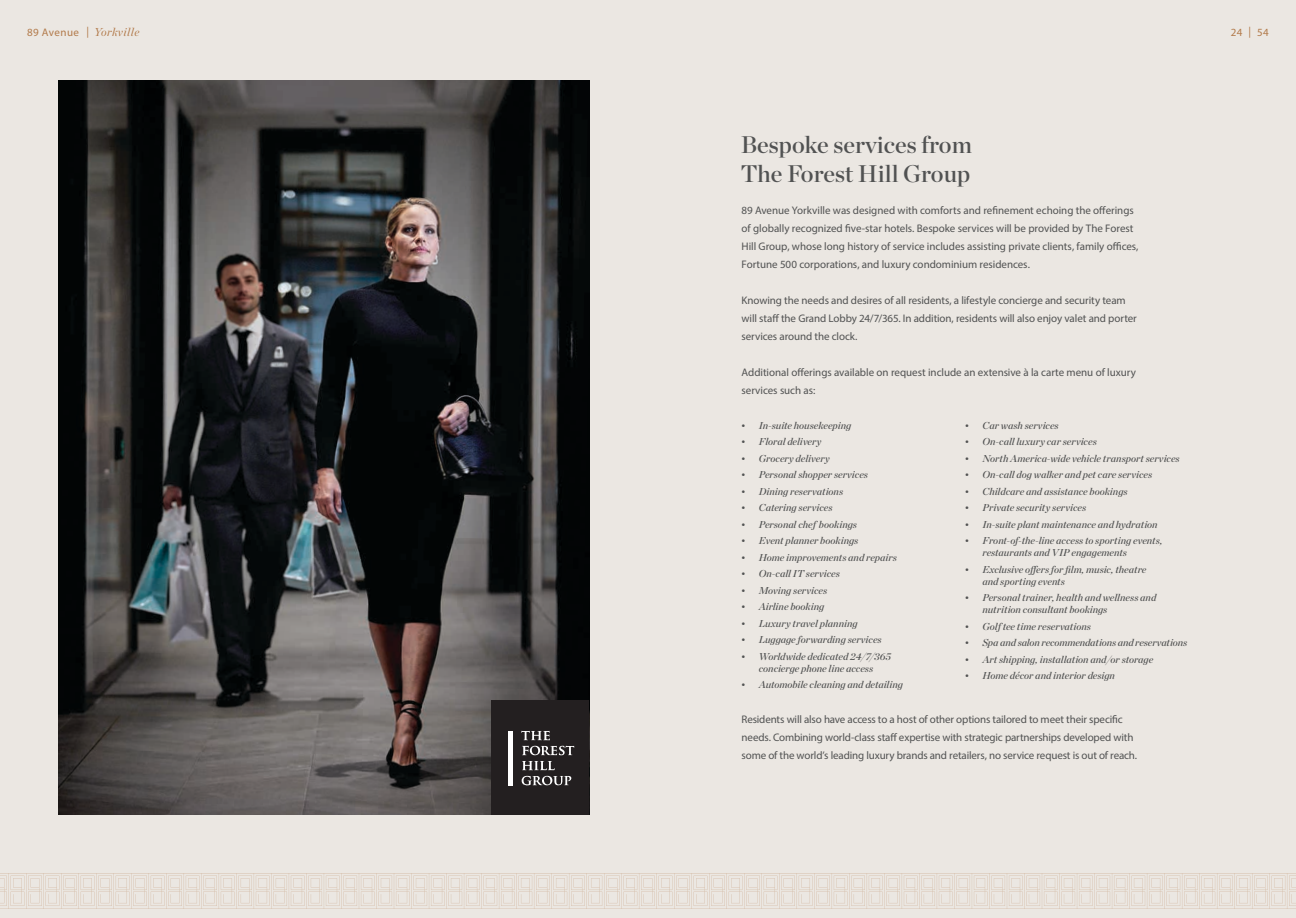
<style>
.page{position:relative;width:1296px;height:918px;background:#ebe7e2}
.page>*{position:absolute;margin:0;border:0;box-sizing:border-box;transform-origin:0 0}
.t1{font:24px/29px "Chronicle Display Semi";color:#515252}
.t2{font:11px/18px "Myriad Pro";letter-spacing:-.005em;color:#515252}
.t3{font:11px "Myriad Pro";letter-spacing:.04em;color:#b27a4a}
.t4{font:italic 10px/12px "Chronicle Display Semi";color:#515252}
.s1{font-family:"Chronicle Display";font-style:italic;font-size:11.5px}
</style>
<div class="page">
<svg style="left:0;top:873px;width:1296px;height:36px"></svg>
<img style="left:59px;top:81px;width:530px;height:734px">
<div style="left:491px;top:701px;width:98px;height:114px;background:#231f20"></div>
<svg style="left:522px;top:746px;width:52px;height:9px"></svg>
<svg style="left:521px;top:731px;width:29px;height:9px"></svg>
<svg style="left:522px;top:761px;width:33px;height:9px"></svg>
<svg style="left:522px;top:776px;width:49px;height:9px"></svg>
<hr style="left:509px;top:731px;width:4px;height:55px;background:#fff">
<p class="t3" style="left:27px;top:25px;width:114px">89 Avenue | <span class="s1">Yorkville</span></p>
<p class="t3" style="left:1231px;top:26px;width:13px">24</p>
<p class="t3" style="left:1236px;top:26px;width:34px">29 || 54</p>
<h1 class="t1" style="left:741px;top:129px;width:233px">Bespoke services from<br>The Forest Hill Group</h1>
<p class="t2" style="left:742px;top:201px;width:399px">89 Avenue Yorkville was designed with comforts and refinement echoing the offerings of globally recognized five-star hotels. Bespoke services will be provided by The Forest Hill Group, whose long history of service includes assisting private clients, family offices, Fortune 500 corporations, and luxury condominium residences.</p>
<p class="t2" style="left:742px;top:291px;width:397px">Knowing the needs and desires of all residents, a lifestyle concierge and security team will staff the Grand Lobby 24/7/365. In addition, residents will also enjoy valet and porter services around the clock.</p>
<p class="t2" style="left:742px;top:363px;width:396px">Additional offerings available on request include an extensive à la carte menu of luxury services such as:</p>
<p class="t4" style="left:741px;top:419px;width:112px">• In-suite housekeeping</p>
<p class="t4" style="left:741px;top:435px;width:82px">• Floral delivery</p>
<p class="t4" style="left:741px;top:452px;width:90px">• Grocery delivery</p>
<p class="t4" style="left:741px;top:468px;width:129px">• Personal shopper services</p>
<p class="t4" style="left:741px;top:485px;width:104px">• Dining reservations</p>
<p class="t4" style="left:741px;top:501px;width:93px">• Catering services</p>
<p class="t4" style="left:741px;top:518px;width:118px">• Personal chef bookings</p>
<p class="t4" style="left:741px;top:534px;width:119px">• Event planner bookings</p>
<p class="t4" style="left:741px;top:551px;width:158px">• Home improvements and repairs</p>
<p class="t4" style="left:741px;top:567px;width:101px">• On-call IT services</p>
<p class="t4" style="left:741px;top:584px;width:88px">• Moving services</p>
<p class="t4" style="left:741px;top:600px;width:85px">• Airline booking</p>
<p class="t4" style="left:741px;top:617px;width:118px">• Luxury travel planning</p>
<p class="t4" style="left:741px;top:633px;width:142px">• Luggage forwarding services</p>
<p class="t4" style="left:741px;top:650px;width:152px;text-align:center">• Worldwide dedicated 24/7/365 concierge phone line access</p>
<p class="t4" style="left:741px;top:678px;width:164px">• Automobile cleaning and detailing</p>
<p class="t4" style="left:964px;top:419px;width:96px">• Car wash services</p>
<p class="t4" style="left:964px;top:435px;width:134px">• On-call luxury car services</p>
<p class="t4" style="left:964px;top:452px;width:217px">• North America-wide vehicle transport services</p>
<p class="t4" style="left:964px;top:468px;width:189px">• On-call dog walker and pet care services</p>
<p class="t4" style="left:964px;top:485px;width:165px">• Childcare and assistance bookings</p>
<p class="t4" style="left:964px;top:501px;width:123px">• Private security services</p>
<p class="t4" style="left:964px;top:518px;width:195px">• In-suite plant maintenance and hydration</p>
<p class="t4" style="left:982px;top:534px;width:181px;text-indent:-18px">• Front-of-the-line access to sporting events, restaurants and VIP engagements</p>
<p class="t4" style="left:982px;top:563px;width:166px;text-indent:-18px">• Exclusive offers for film, music, theatre and sporting events</p>
<p class="t4" style="left:982px;top:591px;width:175px;text-indent:-18px">• Personal trainer, health and wellness and nutrition consultant bookings</p>
<p class="t4" style="left:964px;top:620px;width:128px">• Golf tee time reservations</p>
<p class="t4" style="left:964px;top:636px;width:224px">• Spa and salon recommendations and reservations</p>
<p class="t4" style="left:964px;top:653px;width:190px">• Art shipping, installation and/or storage</p>
<p class="t4" style="left:964px;top:669px;width:152px">• Home décor and interior design</p>
<p class="t2" style="left:742px;top:710px;width:397px">Residents will also have access to a host of other options tailored to meet their specific needs. Combining world-class staff expertise with strategic partnerships developed with some of the world’s leading luxury brands and retailers, no service request is out of reach.</p>
</div>
